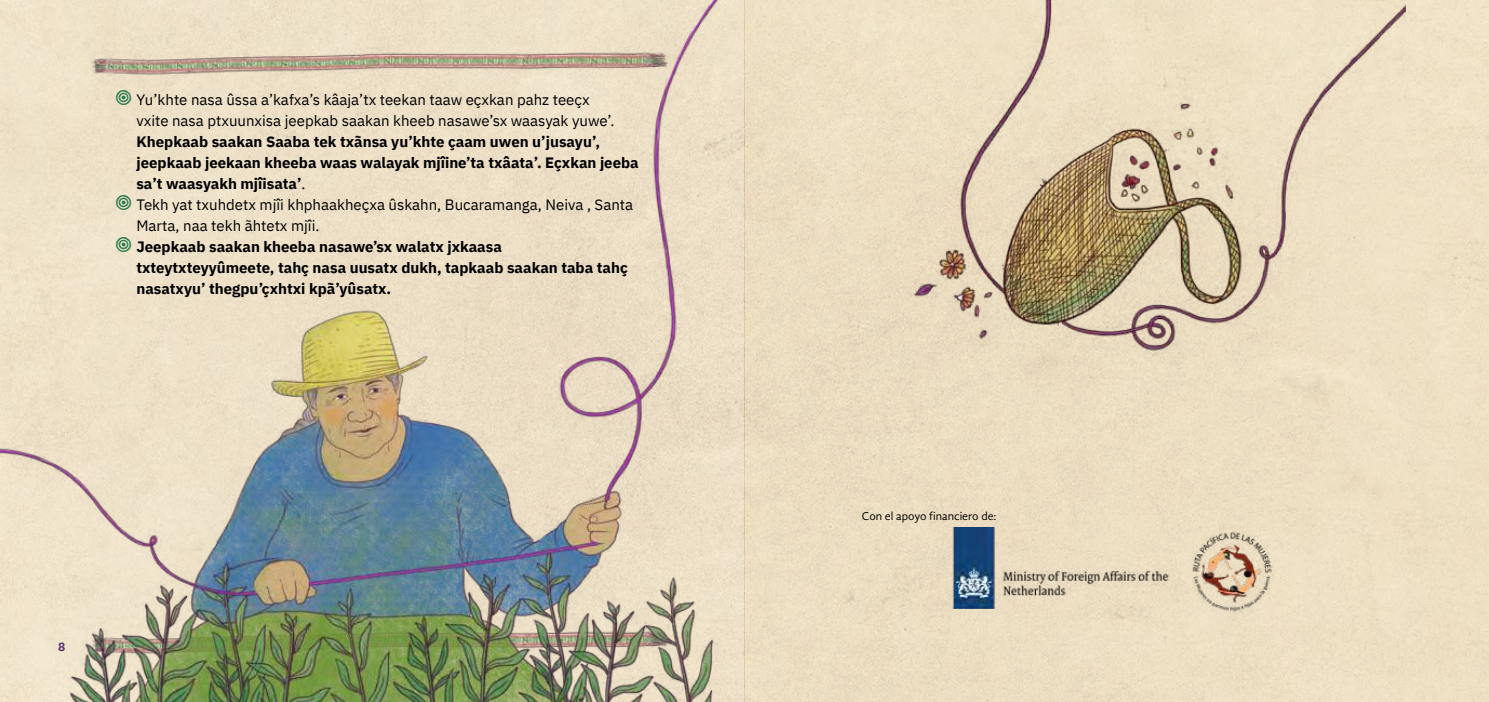
<style>
.page{position:relative;width:1489px;height:702px;background:#fff}
.page>*{position:absolute;margin:0;border:0;box-sizing:border-box;transform-origin:0 0}
.t1{font:700 15px/21px "IBM Plex Sans";color:#000}
.t2{font:15px/21px "IBM Plex Sans";color:#000}
.t3{font:700 12px "IBM Plex Sans";color:#5c2f71}
.t4{font:11.7px "Gandhi Sans";color:#000}
.s1{font-weight:400}
</style>
<div class="page">
<div style="left:744px;top:0;width:744px;height:702px;background:#eddfc3"></div>
<img style="left:850px;top:0;width:555px;height:396px">
<img style="left:1185px;top:528px;width:88px;height:84px">
<img style="left:933px;top:527px;width:237px;height:82px">
<img style="left:0;top:0;width:831px;height:702px">
<svg style="left:116px;top:90px;width:15px;height:15px"></svg>
<svg style="left:116px;top:195px;width:15px;height:15px"></svg>
<svg style="left:116px;top:237px;width:15px;height:15px"></svg>
<p class="t2" style="left:136px;top:88px;width:479px">Yu’khte nasa ûssa a’kafxa’s kâaja’tx teekan taaw eçxkan pahz teeçx vxite nasa ptxuunxisa jeepkab saakan kheeb nasawe’sx waasyak yuwe’.</p>
<p class="t1" style="left:136px;top:130px;width:504px">Khepkaab saakan Saaba tek txãnsa yu’khte çaam uwen u’jusayu’, jeepkaab jeekaan kheeba waas walayak mjîine’ta txâata’. Eçxkan jeeba sa’t waasyakh mjîisata’<span class="s1">.<br>Tekh yat txuhdetx mjîi khphaakheçxa ûskahn, Bucaramanga, Neiva , Santa Marta, naa tekh ãhtetx mjîi.</span></p>
<p class="t1" style="left:136px;top:235px;width:493px">Jeepkaab saakan kheeba nasawe’sx walatx jxkaasa txteytxteyyûmeete, tahç nasa uusatx dukh, tapkaab saakan taba tahç nasatxyu’ thegpu’çxhtxi kpã’yûsatx.</p>
<p class="t3" style="left:58px;top:637px;width:9px">8</p>
<p class="t4" style="left:861px;top:509px;width:136px">Con el apoyo financiero de:</p>
</div>
